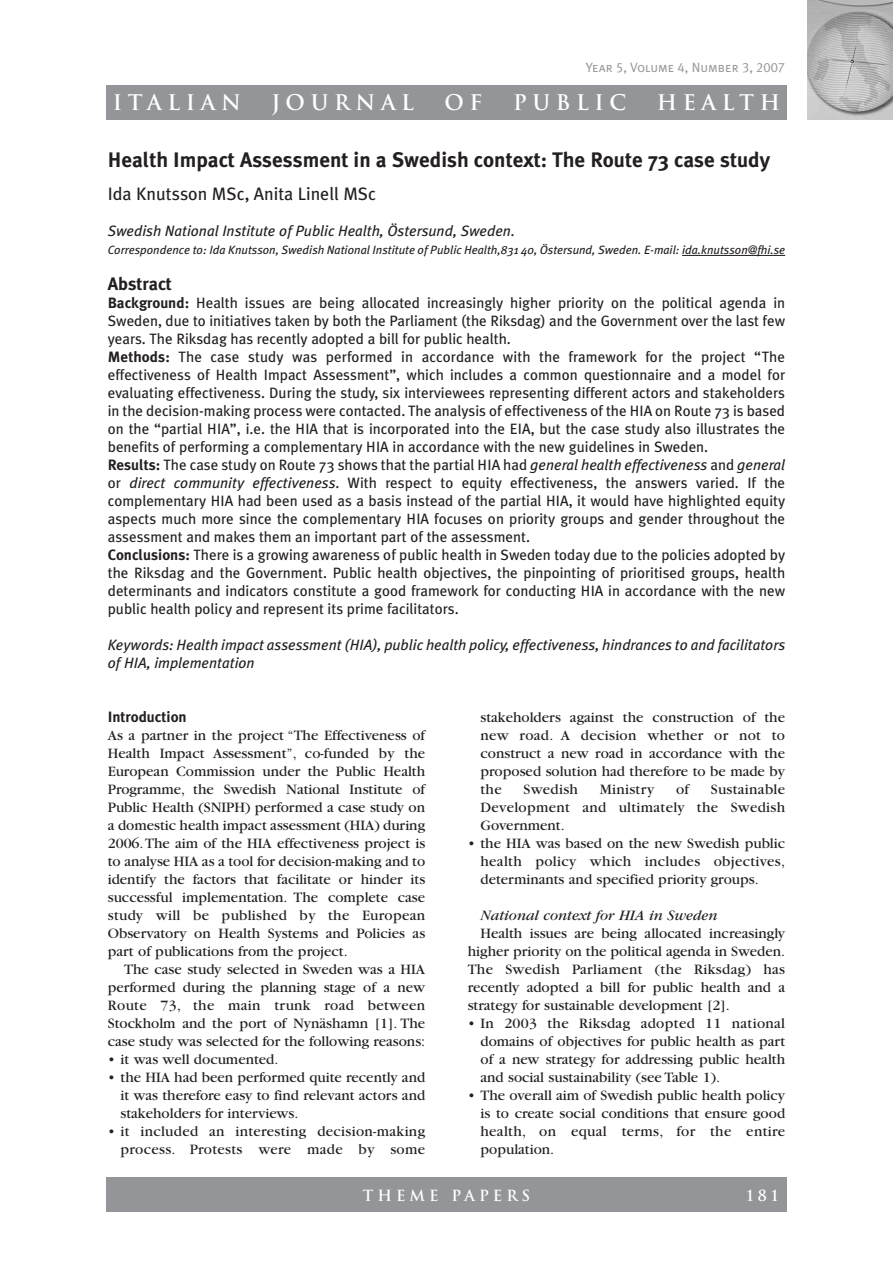
<style>
.page{position:relative;width:893px;height:1263px;background:#fff}
.page>*{position:absolute;margin:0;border:0;box-sizing:border-box;transform-origin:0 0}
.t1{font:700 21px "Meta Plus";color:#231f20}
.t2{font:700 21px "Trajan";letter-spacing:.265em;color:#fff}
.t3{font:18px "Meta Plus";color:#231f20}
.t4{font:700 18px "Meta Plus";color:#231f20}
.t5{font:15px/18px "Garamond";color:#231f20;text-align:justify}
.t6{font:15px/18px "Meta Plus";color:#231f20}
.t7{font:italic 15px/18px "Meta Plus";color:#231f20}
.t8{font:15px/18px "Garamond";letter-spacing:.02em;color:#231f20;text-align:right}
.t9{font:italic 15px "Garamond";color:#231f20}
.t10{font:700 15px "Trajan";letter-spacing:.265em;color:#fff}
.t11{font:700 15px "Meta Plus";color:#231f20}
.t12{font:13.5px "Meta Plus Normal Caps";color:#939598}
.t13{font:italic 12px "Meta Plus";color:#231f20}
.s1{font-weight:700}
.s2{font-style:italic}
</style>
<div class="page">
<div style="left:106px;top:85px;width:681px;height:34px;background:#939598"></div>
<div style="left:106px;top:1178px;width:681px;height:34px;background:#939598"></div>
<img style="left:808px;top:0;width:85px;height:119px">
<hr style="left:682px;top:255px;width:103px;height:1px;background:#231f20">
<p class="t12" style="left:586px;top:59px;width:201px">Year 5, Volume 4, Number 3, 2007</p>
<h1 class="t2" style="left:113px;top:90px;width:130px">ITALIAN</h1>
<h1 class="t2" style="left:272px;top:90px;width:144px">JOURNAL</h1>
<h1 class="t2" style="left:445px;top:90px;width:39px">O F</h1>
<h1 class="t2" style="left:513px;top:90px;width:115px">PUBLIC</h1>
<h1 class="t2" style="left:657px;top:90px;width:125px">HEALTH</h1>
<h1 class="t1" style="left:108px;top:147px;width:664px">Health Impact Assessment in a Swedish context: The Route 73 case study</h1>
<p class="t3" style="left:108px;top:183px;width:270px">Ida Knutsson MSc, Anita Linell MSc</p>
<p class="t7" style="left:108px;top:222px;width:409px">Swedish National Institute of Public Health, Östersund, Sweden.</p>
<p class="t13" style="left:108px;top:243px;width:679px">Correspondence to: Ida Knutsson, Swedish National Institute of Public Health,831 40, Östersund, Sweden. E-mail: ida.knutsson@fhi.se</p>
<p class="t4" style="left:108px;top:273px;width:66px">Abstract</p>
<p class="t6" style="left:108px;top:294px;width:679px"><span class="s1">Background:</span> Health issues are being allocated increasingly higher priority on the political agenda in Sweden, due to initiatives taken by both the Parliament (the Riksdag) and the Government over the last few years. The Riksdag has recently adopted a bill for public health.<br><span class="s1">Methods:</span> The case study was performed in accordance with the framework for the project “The effectiveness of Health Impact Assessment”, which includes a common questionnaire and a model for evaluating effectiveness. During the study, six interviewees representing different actors and stakeholders in the decision-making process were contacted. The analysis of effectiveness of the HIA on Route 73 is based on the “partial HIA”, i.e. the HIA that is incorporated into the EIA, but the case study also illustrates the benefits of performing a complementary HIA in accordance with the new guidelines in Sweden.<br><span class="s1">Results:</span> The case study on Route 73 shows that the partial HIA had <span class="s2">general health effectiveness</span> and <span class="s2">general </span>or <span class="s2">direct community effectiveness</span>. With respect to equity effectiveness, the answers varied. If the complementary HIA had been used as a basis instead of the partial HIA, it would have highlighted equity aspects much more since the complementary HIA focuses on priority groups and gender throughout the assessment and makes them an important part of the assessment.<br><span class="s1">Conclusions:</span> There is a growing awareness of public health in Sweden today due to the policies adopted by the Riksdag and the Government. Public health objectives, the pinpointing of prioritised groups, health determinants and indicators constitute a good framework for conducting HIA in accordance with the new public health policy and represent its prime facilitators.</p>
<p class="t7" style="left:108px;top:636px;width:679px">Keywords: Health impact assessment (HIA), public health policy, effectiveness, hindrances to and facilitators of HIA, implementation</p>
<p class="t11" style="left:108px;top:708px;width:80px">Introduction</p>
<p class="t5" style="left:108px;top:727px;width:319px">As a partner in the project “The Effectiveness of Health Impact Assessment”, co-funded by the European Commission under the Public Health Programme, the Swedish National Institute of Public Health (SNIPH) performed a case study on a domestic health impact assessment (HIA) during 2006.The aim of the HIA effectiveness project is to analyse HIA as a tool for decision-making and to identify the factors that facilitate or hinder its successful implementation. The complete case study will be published by the European Observatory on Health Systems and Policies as part of publications from the project.</p>
<p class="t5" style="left:108px;top:961px;width:319px;text-indent:16px">The case study selected in Sweden was a HIA performed during the planning stage of a new Route 73, the main trunk road between Stockholm and the port of Nynäshamn [1]. The case study was selected for the following reasons:</p>
<p class="t5" style="left:108px;top:1051px;width:172px">• it was well documented.</p>
<p class="t5" style="left:121px;top:1069px;width:306px;text-indent:-13px">• the HIA had been performed quite recently and it was therefore easy to find relevant actors and stakeholders for interviews.</p>
<p class="t8" style="left:108px;top:1123px;width:319px">• it included an interesting decision-making process. Protests were made by some</p>
<p class="t5" style="left:480px;top:709px;width:306px">stakeholders against the construction of the new road. A decision whether or not to construct a new road in accordance with the proposed solution had therefore to be made by the</p>
<p class="t8" style="left:523px;top:781px;width:56px">Swedish</p>
<p class="t8" style="left:600px;top:781px;width:56px">Ministry</p>
<p class="t5" style="left:676px;top:781px;width:15px">of</p>
<p class="t5" style="left:480px;top:781px;width:306px;text-indent:230px">Sustainable Development and ultimately the Swedish Government.</p>
<p class="t5" style="left:480px;top:835px;width:306px;text-indent:-13px">• the HIA was based on the new Swedish public health policy which includes objectives, determinants and specified priority groups.</p>
<p class="t9" style="left:480px;top:910px;width:239px">National context for HIA in Sweden</p>
<p class="t5" style="left:468px;top:925px;width:319px;text-indent:13px">Health issues are being allocated increasingly higher priority on the political agenda in Sweden.<br>The Swedish Parliament (the Riksdag) has recently adopted a bill for public health and a strategy for sustainable development [2].</p>
<p class="t5" style="left:480px;top:1015px;width:306px;text-indent:-13px">• In 2003 the Riksdag adopted 11 national domains of objectives for public health as part of a new strategy for addressing public health and social sustainability (see Table 1).</p>
<p class="t5" style="left:480px;top:1087px;width:306px;text-indent:-13px">• The overall aim of Swedish public health policy is to create social conditions that ensure good health, on equal terms, for the entire population.</p>
<p class="t10" style="left:363px;top:1186px;width:169px">THEME PAPERS</p>
<p class="t10" style="left:746px;top:1186px;width:33px">181</p>
</div>
